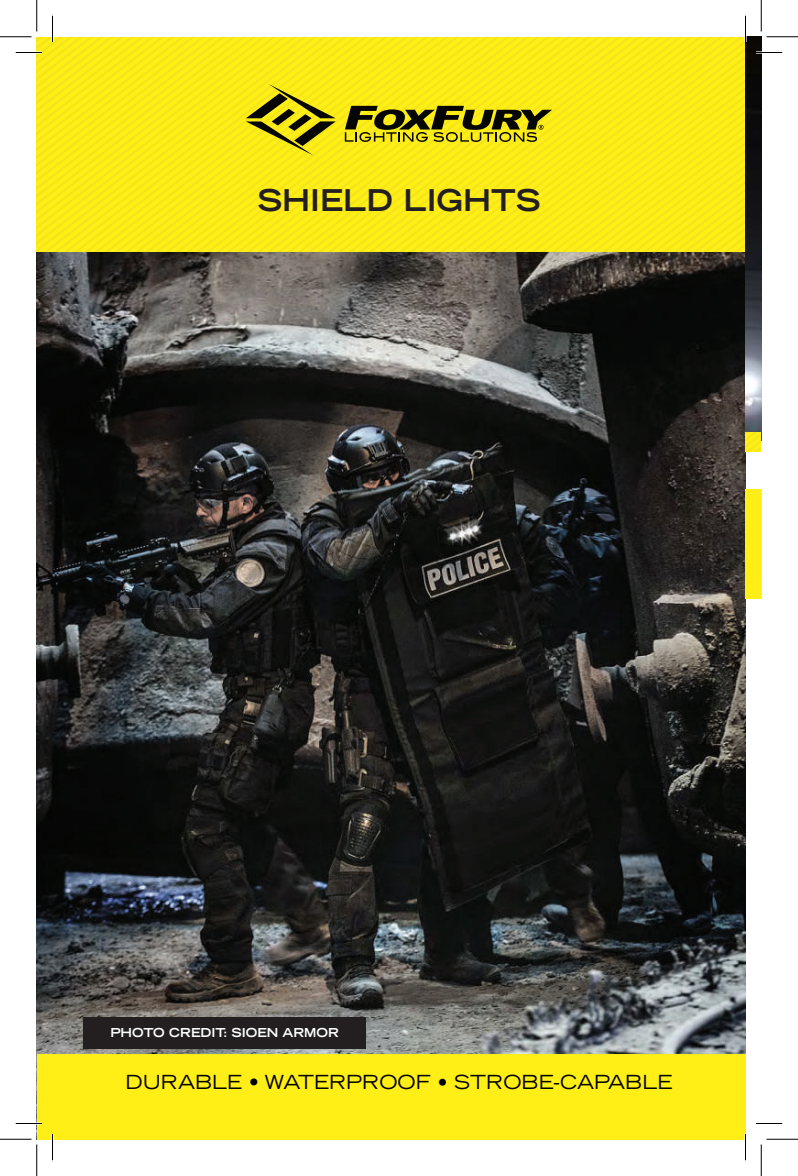
<style>
.page{position:relative;width:798px;height:1176px;background:#fff}
.page>*{position:absolute;margin:0;border:0;box-sizing:border-box;transform-origin:0 0}
.t1{font:700 expanded 29.75px "Trade Gothic LH";color:#231f20}
.t2{font:expanded 19.25px "Trade Gothic LH";color:#000001}
.t3{font:700 expanded 12.25px "Trade Gothic LH";color:#fff}
.s1{font-weight:700}
</style>
<div class="page">
<img style="left:37px;top:252px;width:709px;height:802px">
<div style="left:37px;top:37px;width:708px;height:215px;background:#feee16"></div>
<div style="left:37px;top:1054px;width:709px;height:85px;background:#ffef16"></div>
<div style="left:83px;top:1017px;width:283px;height:31px;background:#231f20"></div>
<svg style="left:345px;top:106px;width:207px;height:36px"></svg>
<svg style="left:246px;top:84px;width:90px;height:71px"></svg>
<div style="left:745px;top:489px;width:16px;height:109px;background:#ffef16"></div>
<img style="left:746px;top:37px;width:15px;height:395px">
<div style="left:746px;top:433px;width:15px;height:19px;background:#ffef16"></div>
<div style="left:746px;top:432px;width:15px;height:19px;background:#feee16"></div>
<hr style="left:16px;top:51px;width:26px;height:3px;background:#fff">
<hr style="left:756px;top:51px;width:26px;height:3px;background:#fff">
<hr style="left:16px;top:1122px;width:26px;height:3px;background:#fff">
<hr style="left:51px;top:16px;width:3px;height:26px;background:#fff">
<hr style="left:51px;top:1134px;width:3px;height:26px;background:#fff">
<hr style="left:744px;top:16px;width:3px;height:26px;background:#fff">
<hr style="left:744px;top:1134px;width:3px;height:26px;background:#fff">
<svg style="left:16px;top:52px;width:26px;height:1px"></svg>
<svg style="left:756px;top:52px;width:26px;height:1px"></svg>
<svg style="left:16px;top:1123px;width:26px;height:1px"></svg>
<svg style="left:756px;top:1123px;width:26px;height:1px"></svg>
<svg style="left:52px;top:16px;width:1px;height:26px"></svg>
<svg style="left:52px;top:1134px;width:1px;height:26px"></svg>
<svg style="left:745px;top:16px;width:1px;height:26px"></svg>
<svg style="left:745px;top:1134px;width:1px;height:26px"></svg>
<hr style="left:0;top:36px;width:32px;height:1px;background:#000">
<hr style="left:766px;top:36px;width:32px;height:1px;background:#000">
<hr style="left:0;top:1139px;width:32px;height:1px;background:#000">
<hr style="left:766px;top:1139px;width:32px;height:1px;background:#000">
<hr style="left:36px;top:0;width:1px;height:32px;background:#000">
<hr style="left:36px;top:1144px;width:1px;height:32px;background:#000">
<hr style="left:761px;top:0;width:1px;height:32px;background:#000">
<hr style="left:761px;top:1144px;width:1px;height:32px;background:#000">
<h1 class="t1" style="left:257px;top:181px;width:285px">SHIELD LIGHTS</h1>
<p class="t3" style="left:110px;top:1025px;width:230px">PHOTO CREDIT: SIOEN ARMOR</p>
<p class="t2" style="left:126px;top:1070px;width:548px">DURABLE • WATERPROOF <span class="s1">•</span> STROBE-CAPABLE</p>
</div>
